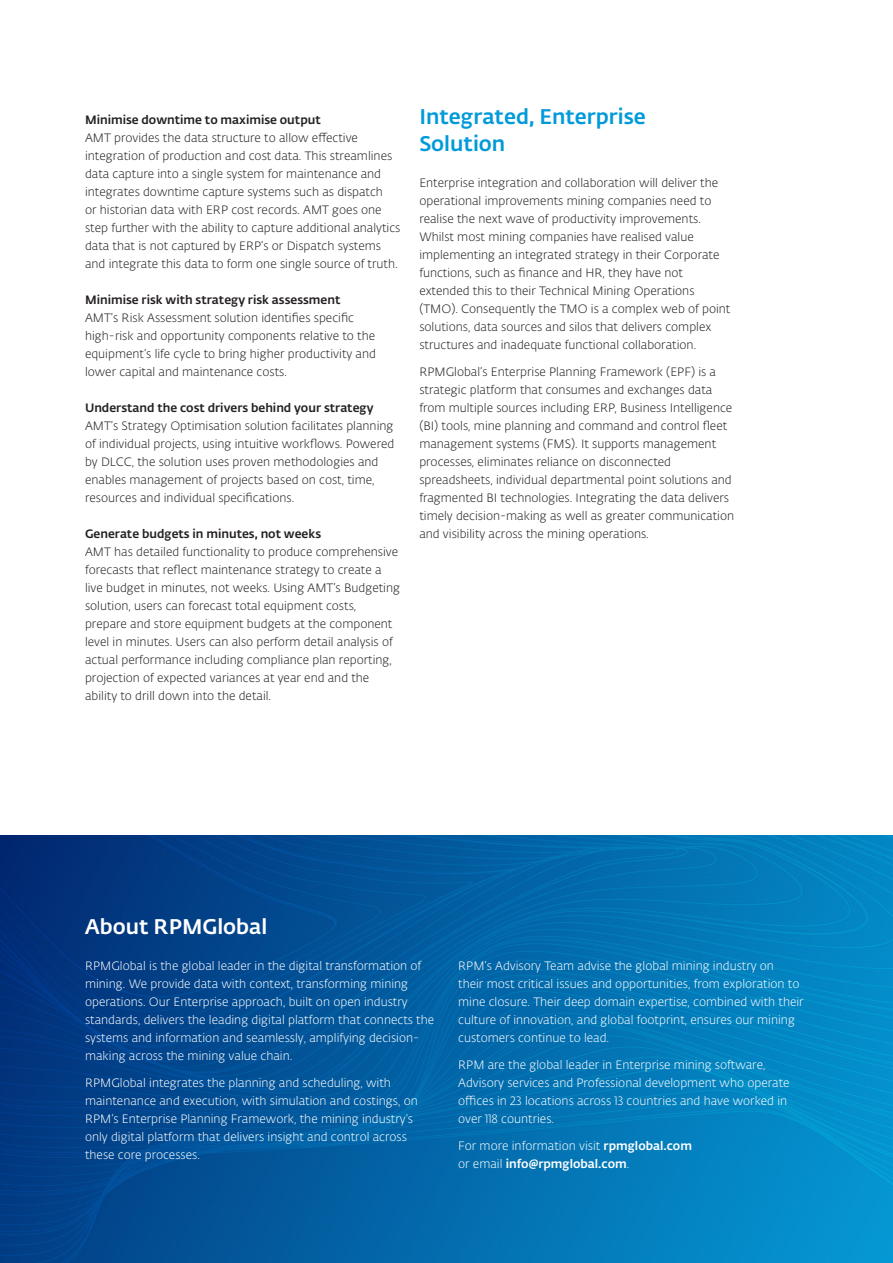
<style>
.page{position:relative;width:893px;height:1263px;background:#fff}
.page>*{position:absolute;margin:0;border:0;box-sizing:border-box;transform-origin:0 0}
.Sub_Heading{font:500 21px/27px "Fedra Sans Alt Std";color:#009ada}
.Sub_Heading-2{font:500 21px "Fedra Sans Alt Std";color:#fff}
.Body{font:300 12px/18px "Fedra Sans Alt Std";color:#231f20}
.Body-2{font:300 12px/18px "Fedra Sans Alt Std";color:#fff}
.BOLD_body{font:500 12px "Fedra Sans Alt Std";color:#231f20}
.s1{font-weight:500}
</style>
<div class="page">
<img style="left:0;top:835px;width:893px;height:428px">
<p class="BOLD_body" style="left:85px;top:113px;width:237px">Minimise downtime to maximise output</p>
<p class="Body" style="left:85px;top:129px;width:317px">AMT provides the data structure to allow effective integration of production and cost data. This streamlines data capture into a single system for maintenance and integrates downtime capture systems such as dispatch<br>or historian data with ERP cost records. AMT goes one step further with the ability to capture additional analytics data that is not captured by ERP’s or Dispatch systems and integrate this data to form one single source of truth.</p>
<p class="BOLD_body" style="left:85px;top:293px;width:257px">Minimise risk with strategy risk assessment</p>
<p class="Body" style="left:85px;top:309px;width:292px">AMT’s Risk Assessment solution identifies specific high-risk and opportunity components relative to the equipment’s life cycle to bring higher productivity and lower capital and maintenance costs.</p>
<p class="BOLD_body" style="left:85px;top:401px;width:290px">Understand the cost drivers behind your strategy</p>
<p class="Body" style="left:85px;top:417px;width:311px">AMT’s Strategy Optimisation solution facilitates planning of individual projects, using intuitive workflows. Powered by DLCC, the solution uses proven methodologies and enables management of projects based on cost, time, resources and individual specifications.</p>
<p class="BOLD_body" style="left:85px;top:527px;width:238px">Generate budgets in minutes, not weeks</p>
<p class="Body" style="left:85px;top:543px;width:317px">AMT has detailed functionality to produce comprehensive forecasts that reflect maintenance strategy to create a live budget in minutes, not weeks. Using AMT’s Budgeting solution, users can forecast total equipment costs, prepare and store equipment budgets at the component level in minutes. Users can also perform detail analysis of actual performance including compliance plan reporting, projection of expected variances at year end and the ability to drill down into the detail.</p>
<p class="Sub_Heading" style="left:419px;top:104px;width:228px">Integrated, Enterprise<br>Solution</p>
<p class="Body" style="left:419px;top:174px;width:313px">Enterprise integration and collaboration will deliver the operational improvements mining companies need to realise the next wave of productivity improvements.<br>Whilst most mining companies have realised value implementing an integrated strategy in their Corporate functions, such as finance and HR, they have not extended this to their Technical Mining Operations (TMO). Consequently the TMO is a complex web of point solutions, data sources and silos that delivers complex structures and inadequate functional collaboration.</p>
<p class="Body" style="left:419px;top:363px;width:316px">RPMGlobal’s Enterprise Planning Framework (EPF) is a strategic platform that consumes and exchanges data from multiple sources including ERP, Business Intelligence (BI) tools, mine planning and command and control fleet management systems (FMS). It supports management processes, eliminates reliance on disconnected spreadsheets, individual departmental point solutions and fragmented BI technologies. Integrating the data delivers timely decision-making as well as greater communication and visibility across the mining operations.</p>
<p class="Sub_Heading-2" style="left:85px;top:914px;width:184px">About RPMGlobal</p>
<p class="Body-2" style="left:85px;top:957px;width:351px">RPMGlobal is the global leader in the digital transformation of mining. We provide data with context, transforming mining operations. Our Enterprise approach, built on open industry standards, delivers the leading digital platform that connects the systems and information and seamlessly, amplifying decision&shy;making across the mining value chain.</p>
<p class="Body-2" style="left:85px;top:1074px;width:334px">RPMGlobal integrates the planning and scheduling, with maintenance and execution, with simulation and costings, on RPM’s Enterprise Planning Framework, the mining industry’s only digital platform that delivers insight and control across these core processes.</p>
<p class="Body-2" style="left:458px;top:957px;width:347px">RPM’s Advisory Team advise the global mining industry on<br>their most critical issues and opportunities, from exploration to mine closure. Their deep domain expertise, combined with their culture of innovation, and global footprint, ensures our mining customers continue to lead.</p>
<p class="Body-2" style="left:458px;top:1056px;width:333px">RPM are the global leader in Enterprise mining software, Advisory services and Professional development who operate offices in 23 locations across 13 countries and have worked in over 118 countries.</p>
<p class="Body-2" style="left:458px;top:1137px;width:235px">For more information visit <span class="s1">rpmglobal.com </span>or email <span class="s1">info@rpmglobal.com</span>.</p>
</div>
